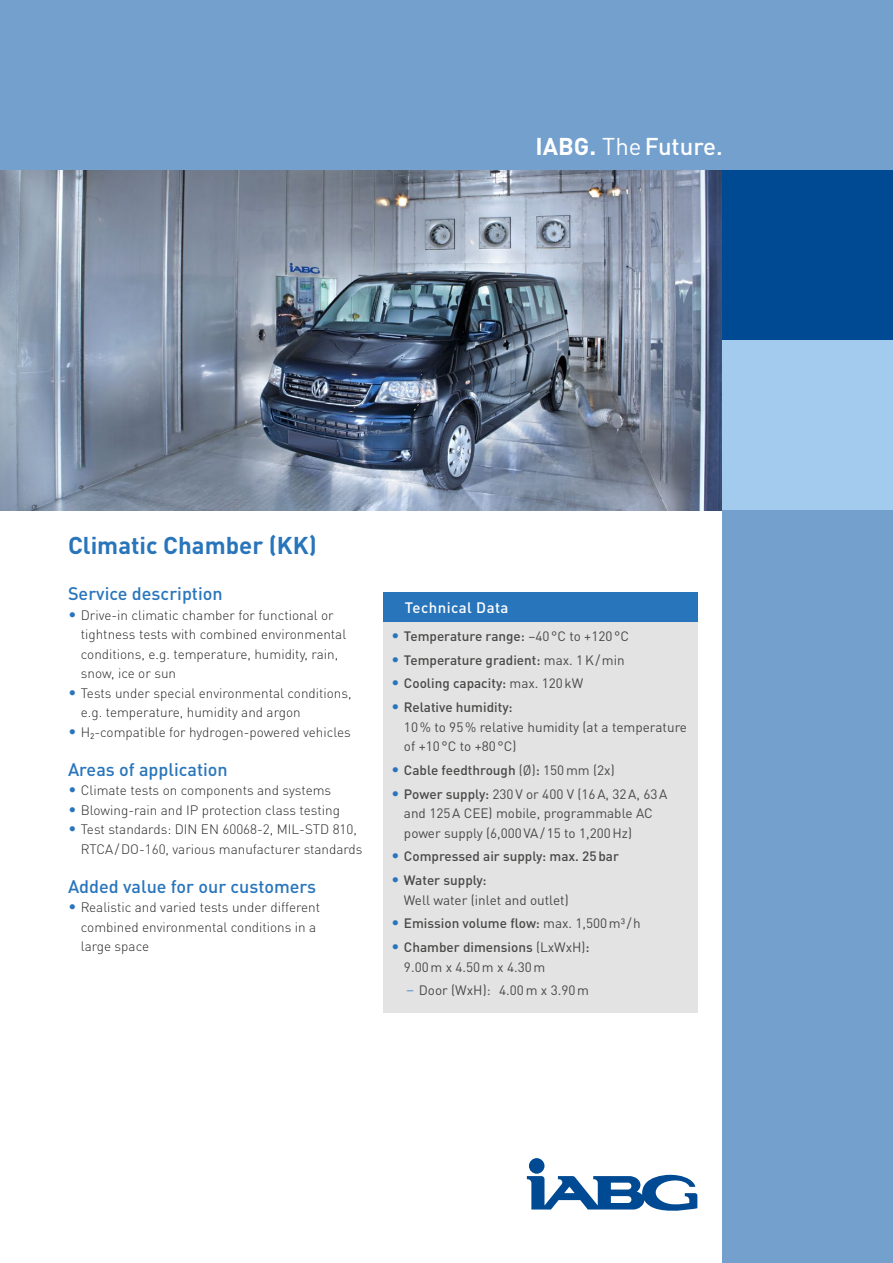
<style>
.page{position:relative;width:893px;height:1263px;background:#fff}
.page>*{position:absolute;margin:0;border:0;box-sizing:border-box;transform-origin:0 0}
.t1{font:700 24px "DINOT";color:#2975bb}
.t2{font:500 24px "DINOT";color:#fff}
.t3{font:500 18px "DINOT";color:#2975bb}
.t4{font:500 15px "DINOT";letter-spacing:.03em;color:#fff}
.t5{font:300 13.5px/19.5px "DINOT";color:#282827}
.t6{font:13.5px/19.5px "DINOT";color:#494948}
.t7{font:500 13.5px "DINOT";color:#494948}
.s1{font-weight:700}
.s2{font-weight:400}
.s3{font-size:15.75px;color:#2975bb}
.s4{font-weight:300;font-size:15.75px;color:#2975bb}
.s5{font-weight:500}
</style>
<div class="page">
<img style="left:0;top:170px;width:723px;height:340px">
<div style="left:383px;top:592px;width:314px;height:30px;background:#2975bb"></div>
<div style="left:383px;top:622px;width:314px;height:390px;background:#e3e3e3"></div>
<div style="left:0;top:0;width:893px;height:170px;background:#74a0ce"></div>
<div style="left:723px;top:170px;width:170px;height:170px;background:#004a93"></div>
<div style="left:723px;top:340px;width:170px;height:170px;background:#a2cbee"></div>
<div style="left:723px;top:510px;width:170px;height:753px;background:#74a0ce"></div>
<div style="left:529px;top:1158px;width:15px;height:16px;background:#004a93;border-radius:50%"></div>
<svg style="left:526px;top:1175px;width:171px;height:36px"></svg>
<h1 class="t2" style="left:535px;top:131px;width:189px"><span class="s1">IABG.</span> <span class="s2">The</span>Future.</h1>
<h1 class="t1" style="left:68px;top:530px;width:250px">Climatic Chamber (KK)</h1>
<h2 class="t3" style="left:68px;top:582px;width:156px">Service description</h2>
<p class="t5" style="left:81px;top:605px;width:267px;text-indent:-13px"><span class="s3">•</span> Drive-in climatic chamber for functional or tightness tests with combined environmental conditions, e.g. temperature, humidity, rain, snow, ice or sun</p>
<p class="t5" style="left:81px;top:683px;width:272px;text-indent:-13px"><span class="s3">•</span> Tests under special environmental conditions, e.g. temperature, humidity and argon</p>
<p class="t5" style="left:68px;top:722px;width:284px"><span class="s3">•</span> H₂-compatible for hydrogen-powered vehicles</p>
<h2 class="t3" style="left:68px;top:758px;width:161px">Areas of application</h2>
<p class="t5" style="left:68px;top:780px;width:265px"><span class="s3">•</span> Climate tests on components and systems</p>
<p class="t5" style="left:68px;top:800px;width:273px"><span class="s3">•</span> Blowing-rain and IP protection class testing</p>
<p class="t5" style="left:81px;top:819px;width:283px;text-indent:-13px"><span class="s3">•</span> Test standards: DIN EN 60068-2, MIL-STD 810,<br>RTCA/DO-160, various manufacturer standards</p>
<h2 class="t3" style="left:68px;top:875px;width:250px">Added value for our customers</h2>
<p class="t5" style="left:81px;top:897px;width:241px;text-indent:-13px"><span class="s3">•</span> Realistic and varied tests under different combined environmental conditions in a large space</p>
<p class="t4" style="left:405px;top:598px;width:105px">Technical Data</p>
<p class="t7" style="left:391px;top:627px;width:239px"><span class="s4">•</span> Temperature range: <span class="s2">–40°C to +120°C</span></p>
<p class="t7" style="left:391px;top:651px;width:235px"><span class="s4">•</span> Temperature gradient: <span class="s2">max. 1K/min</span></p>
<p class="t7" style="left:391px;top:675px;width:194px"><span class="s4">•</span> Cooling capacity: <span class="s2">max. 120kW</span></p>
<p class="t6" style="left:404px;top:697px;width:285px;text-indent:-13px"><span class="s4">•</span> <span class="s5">Relative humidity:<br></span>10% to 95% relative humidity (at a temperature of +10°C to +80°C)</p>
<p class="t7" style="left:391px;top:761px;width:225px"><span class="s4">•</span> Cable feedthrough <span class="s2">(Ø)</span>: <span class="s2">150mm (2x)</span></p>
<p class="t6" style="left:404px;top:784px;width:265px;text-indent:-13px"><span class="s4">•</span> <span class="s5">Power supply:</span> 230V or 400 V (16A, 32A, 63A and 125A CEE) mobile, programmable AC power supply (6,000VA/15 to 1,200Hz)</p>
<p class="t7" style="left:391px;top:848px;width:229px"><span class="s4">•</span> Compressed air supply: max. 25bar</p>
<p class="t6" style="left:404px;top:870px;width:166px;text-indent:-13px"><span class="s4">•</span> <span class="s5">Water supply:<br></span>Well water (inlet and outlet)</p>
<p class="t7" style="left:391px;top:915px;width:251px"><span class="s4">•</span> Emission volume flow: <span class="s2">max. 1,500m3/h</span></p>
<p class="t6" style="left:404px;top:937px;width:187px;text-indent:-13px"><span class="s4">•</span> <span class="s5">Chamber dimensions</span> (LxWxH)<span class="s5">:<br></span>9.00m x 4.50m x 4.30m</p>
<p class="t6" style="left:406px;top:980px;width:184px"><span class="s4">–</span> Door (WxH): 4.00m x 3.90m</p>
</div>
